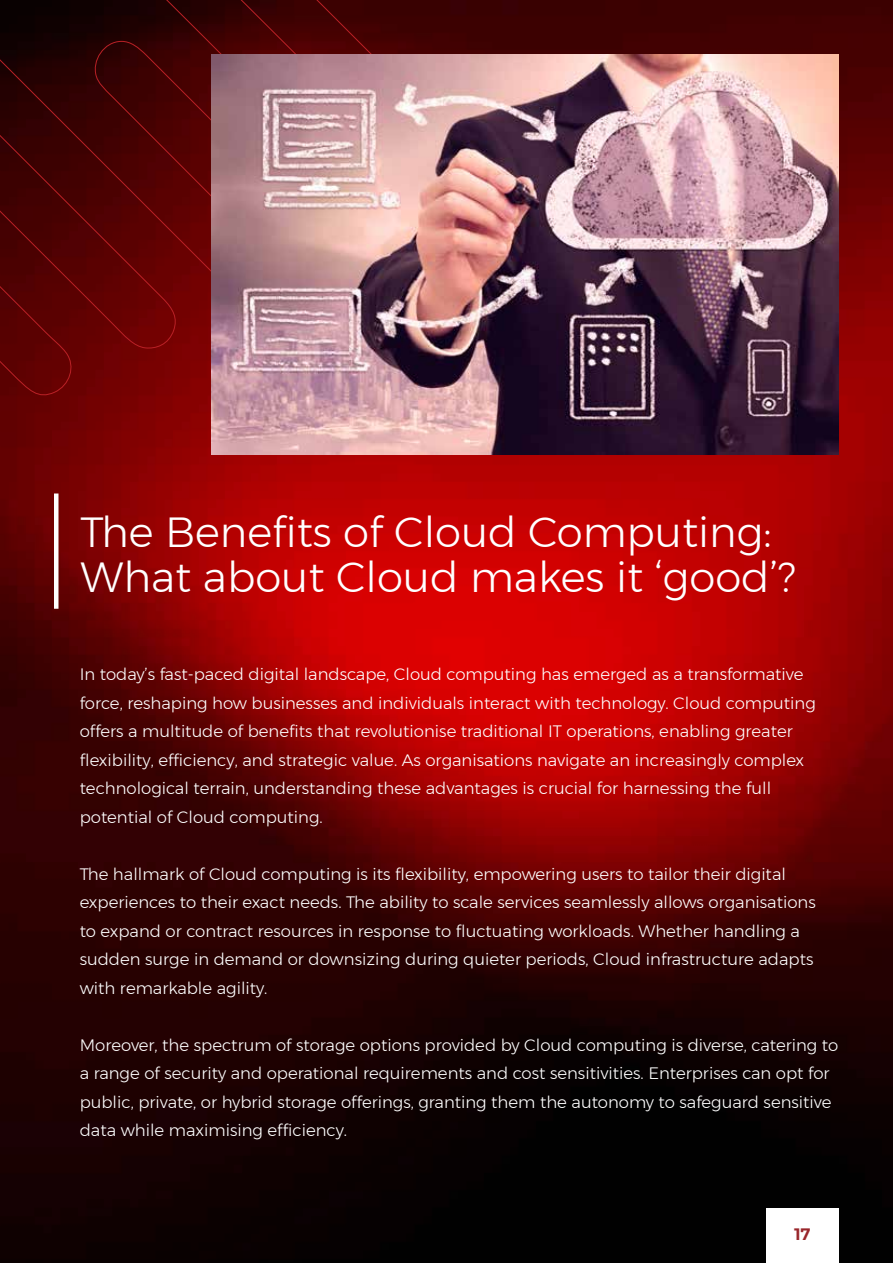
<style>
.page{position:relative;width:893px;height:1263px;background:#fff}
.page>*{position:absolute;margin:0;border:0;box-sizing:border-box;transform-origin:0 0}
.t1{font:300 42px/45px "Montserrat";color:#fff}
.t2{font:300 16.5px/28.5px "Montserrat";color:#fff}
.t3{font:600 16.5px "Montserrat";color:#99262b}
</style>
<div class="page">
<img style="left:0;top:0;width:893px;height:1263px">
<svg style="left:0;top:846px;width:1px;height:417px"></svg>
<svg style="left:0;top:0;width:479px;height:421px;background:#4c0101"></svg>
<hr style="left:54px;top:493px;width:4px;height:116px;background:#fff">
<img style="left:211px;top:54px;width:628px;height:400px">
<div style="left:766px;top:1209px;width:73px;height:54px;background:#fff"></div>
<h1 class="t1" style="left:80px;top:509px;width:716px">The Benefits of Cloud Computing:<br>What about Cloud makes it ‘good’?</h1>
<p class="t2" style="left:80px;top:660px;width:738px">In today’s fast-paced digital landscape, Cloud computing has emerged as a transformative force, reshaping how businesses and individuals interact with technology. Cloud computing offers a multitude of benefits that revolutionise traditional IT operations, enabling greater flexibility, efficiency, and strategic value. As organisations navigate an increasingly complex technological terrain, understanding these advantages is crucial for harnessing the full potential of Cloud computing.</p>
<p class="t2" style="left:80px;top:859px;width:737px">The hallmark of Cloud computing is its flexibility, empowering users to tailor their digital experiences to their exact needs. The ability to scale services seamlessly allows organisations to expand or contract resources in response to fluctuating workloads. Whether handling a sudden surge in demand or downsizing during quieter periods, Cloud infrastructure adapts with remarkable agility.</p>
<p class="t2" style="left:80px;top:1030px;width:760px">Moreover, the spectrum of storage options provided by Cloud computing is diverse, catering to a range of security and operational requirements and cost sensitivities. Enterprises can opt for public, private, or hybrid storage offerings, granting them the autonomy to safeguard sensitive data while maximising efficiency.</p>
<p class="t3" style="left:794px;top:1221px;width:18px">17</p>
</div>
